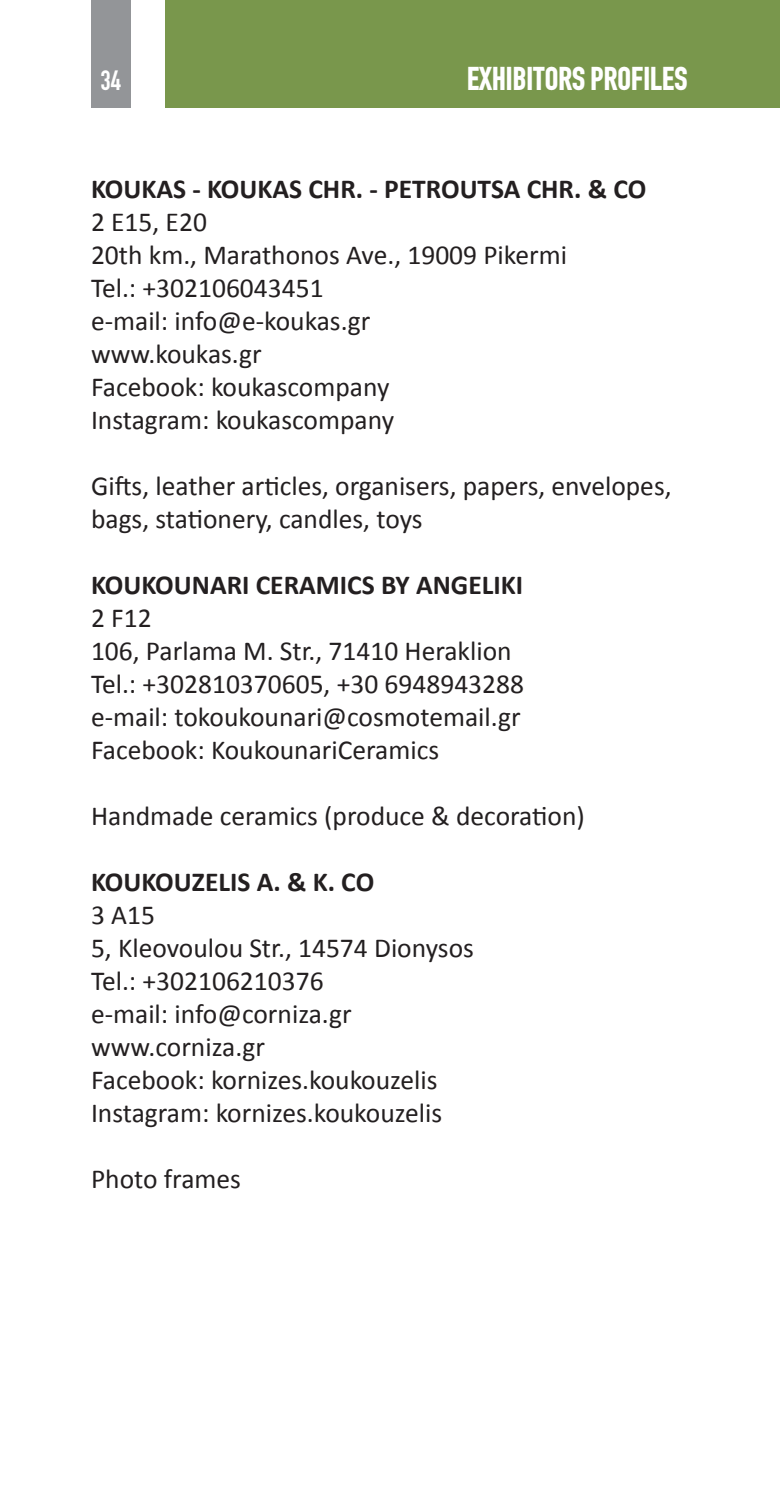
<style>
.page{position:relative;width:780px;height:1489px;background:#fff}
.page>*{position:absolute;margin:0;border:0;box-sizing:border-box;transform-origin:0 0}
.t1{font:700 32.5px "CF Din Condensed";color:#fff}
.TEXT{font:27.5px/33px "Calibri";color:#231f20}
.EPONYMIA{font:700 27.5px "Calibri";color:#231f20}
.TEXT-2{font:700 27.5px "Calibri";color:#231f20}
.t2{font:27.5px "CF Din Condensed";color:#fff}
</style>
<div class="page">
<div style="left:91px;top:0;width:40px;height:108px;background:#939598"></div>
<div style="left:165px;top:0;width:615px;height:108px;background:#79974c"></div>
<p class="t2" style="left:100px;top:66px;width:22px">34</p>
<p class="t1" style="left:467px;top:61px;width:222px">EXHIBITORS PROFILES</p>
<p class="TEXT-2" style="left:91px;top:172px;width:557px">KOUKAS - KOUKAS CHR. - PETROUTSA CHR. &amp; CO</p>
<p class="TEXT" style="left:91px;top:204px;width:117px">2 E15, E20</p>
<p class="TEXT" style="left:91px;top:237px;width:477px">20th km., Marathonos Ave., 19009 Pikermi</p>
<p class="TEXT" style="left:91px;top:270px;width:234px">Tel.: +302106043451</p>
<p class="TEXT" style="left:91px;top:303px;width:281px">e-mail: info@e-koukas.gr</p>
<p class="TEXT" style="left:91px;top:336px;width:172px">www.koukas.gr</p>
<p class="TEXT" style="left:91px;top:369px;width:300px">Facebook: koukascompany</p>
<p class="TEXT" style="left:91px;top:402px;width:304px">Instagram: koukascompany</p>
<p class="TEXT" style="left:91px;top:468px;width:582px">Gifts, leather articles, organisers, papers, envelopes, bags, stationery, candles, toys</p>
<p class="EPONYMIA" style="left:91px;top:568px;width:433px">KOUKOUNARI CERAMICS BY ANGELIKI</p>
<p class="TEXT" style="left:91px;top:600px;width:62px">2 F12</p>
<p class="TEXT" style="left:91px;top:633px;width:422px">106, Parlama M. Str., 71410 Heraklion</p>
<p class="TEXT" style="left:91px;top:666px;width:434px">Tel.: +302810370605, +30 6948943288</p>
<p class="TEXT" style="left:91px;top:699px;width:431px">e-mail: tokoukounari@cosmotemail.gr</p>
<p class="TEXT" style="left:91px;top:732px;width:349px">Facebook: KoukounariCeramics</p>
<p class="TEXT" style="left:91px;top:798px;width:495px">Handmade ceramics (produce &amp; decoration)</p>
<p class="EPONYMIA" style="left:91px;top:865px;width:285px">KOUKOUZELIS A. &amp; K. CO</p>
<p class="TEXT" style="left:91px;top:897px;width:65px">3 A15</p>
<p class="TEXT" style="left:91px;top:930px;width:384px">5, Kleovoulou Str., 14574 Dionysos</p>
<p class="TEXT" style="left:91px;top:963px;width:234px">Tel.: +302106210376</p>
<p class="TEXT" style="left:91px;top:996px;width:262px">e-mail: info@corniza.gr</p>
<p class="TEXT" style="left:91px;top:1029px;width:175px">www.corniza.gr</p>
<p class="TEXT" style="left:91px;top:1062px;width:348px">Facebook: kornizes.koukouzelis</p>
<p class="TEXT" style="left:91px;top:1095px;width:352px">Instagram: kornizes.koukouzelis</p>
<p class="TEXT" style="left:91px;top:1161px;width:151px">Photo frames</p>
</div>
